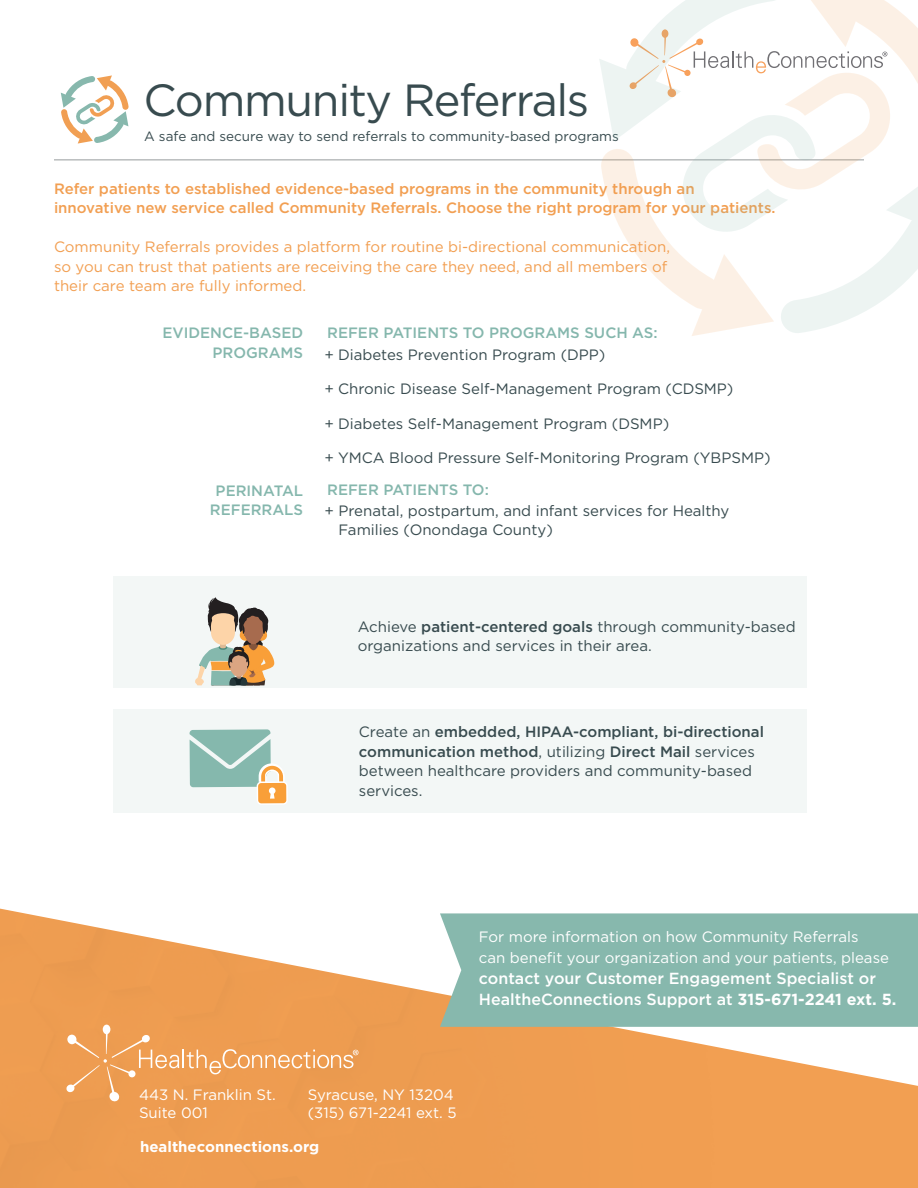
<style>
.page{position:relative;width:918px;height:1188px;background:#fff}
.page>*{position:absolute;margin:0;border:0;box-sizing:border-box;transform-origin:0 0}
.t1{font:45px "Gotham";letter-spacing:-.03em;color:#384b4f}
.t2{font:500 16.05px/20.9px "Gotham";color:#fff}
.t3{font:15px/19.5px "Gotham";color:#384b4f}
.t4{font:15px/19.5px "Gotham";color:#f29f52}
.t5{font:500 15px/19.5px "Gotham";color:#f29f52}
.t6{font:15px/20.9px "Gotham";color:#fff}
.t7{font:500 15px/19.5px "Gotham";color:#85b7ad;text-align:right}
.t8{font:700 15px "Gotham";color:#fff}
.t9{font:13.5px "Gotham";color:#384b4f}
.s1{font-weight:500}
.s2{font-weight:700}
</style>
<div class="page">
<div style="left:113px;top:710px;width:693px;height:103px;background:#f3f7f6"></div>
<div style="left:113px;top:577px;width:693px;height:111px;background:#f3f7f6"></div>
<hr style="left:54px;top:159px;width:810px;height:1px;background:#acafb1">
<img style="left:0;top:908px;width:918px;height:280px">
<div style="left:103px;top:1025px;width:7px;height:9px;background:#fff;border-radius:50%"></div>
<svg style="left:66px;top:1030px;width:293px;height:72px"></svg>
<svg style="left:190px;top:729px;width:97px;height:75px"></svg>
<svg style="left:195px;top:597px;width:79px;height:88px"></svg>
<div style="left:440px;top:913px;width:478px;height:114px;background:#87b8ad"></div>
<svg style="left:61px;top:75px;width:68px;height:69px"></svg>
<svg style="left:599px;top:0;width:319px;height:336px"></svg>
<p class="t1" style="left:144px;top:75px;width:447px">Community Referrals</p>
<p class="t9" style="left:144px;top:129px;width:476px">A safe and secure way to send referrals to community-based programs</p>
<p class="t5" style="left:54px;top:178px;width:723px">Refer patients to established evidence-based programs in the community through an innovative new service called Community Referrals. Choose the right program for your patients.</p>
<p class="t4" style="left:54px;top:237px;width:618px">Community Referrals provides a platform for routine bi-directional communication, so you can trust that patients are receiving the care they need, and all members of their care team are fully informed.</p>
<p class="t7" style="left:162px;top:323px;width:142px">EVIDENCE-BASED<br>PROGRAMS</p>
<p class="t7" style="left:210px;top:480px;width:95px;text-align:center">PERINATAL<br>REFERRALS</p>
<p class="t7" style="left:327px;top:323px;width:332px">REFER PATIENTS TO PROGRAMS SUCH AS:</p>
<p class="t3" style="left:324px;top:344px;width:283px">+ Diabetes Prevention Program (DPP)</p>
<p class="t3" style="left:324px;top:379px;width:411px">+ Chronic Disease Self-Management Program (CDSMP)</p>
<p class="t3" style="left:324px;top:413px;width:346px">+ Diabetes Self-Management Program (DSMP)</p>
<p class="t3" style="left:324px;top:448px;width:448px">+ YMCA Blood Pressure Self-Monitoring Program (YBPSMP)</p>
<p class="t3" style="left:339px;top:500px;width:393px;text-indent:-14px">+ Prenatal, postpartum, and infant services for Healthy<br>Families (Onondaga County)</p>
<p class="t7" style="left:327px;top:479px;width:163px">REFER PATIENTS TO:</p>
<p class="t3" style="left:358px;top:617px;width:439px">Achieve <span class="s1">patient-centered goals</span> through community-based organizations and services in their area.</p>
<p class="t3" style="left:359px;top:722px;width:407px">Create an <span class="s1">embedded, HIPAA-compliant, bi-directional communication method</span>, utilizing <span class="s1">Direct Mail</span> services between healthcare providers and community-based services.</p>
<p class="t6" style="left:479px;top:926px;width:412px">For more information on how Community Referrals<br>can benefit your organization and your patients, please</p>
<p class="t2" style="left:479px;top:967px;width:419px">contact your Customer Engagement Specialist or<br>HealtheConnections Support at <span class="s2">315-671-2241 ext. 5.</span></p>
<p class="t6" style="left:139px;top:1084px;width:138px">443 N. Franklin St.</p>
<p class="t6" style="left:139px;top:1102px;width:70px">Suite 001</p>
<p class="t6" style="left:308px;top:1084px;width:148px">Syracuse, NY 13204</p>
<p class="t6" style="left:308px;top:1102px;width:150px">(315) 671-2241 ext. 5</p>
<p class="t8" style="left:140px;top:1138px;width:181px">healtheconnections.org</p>
</div>
